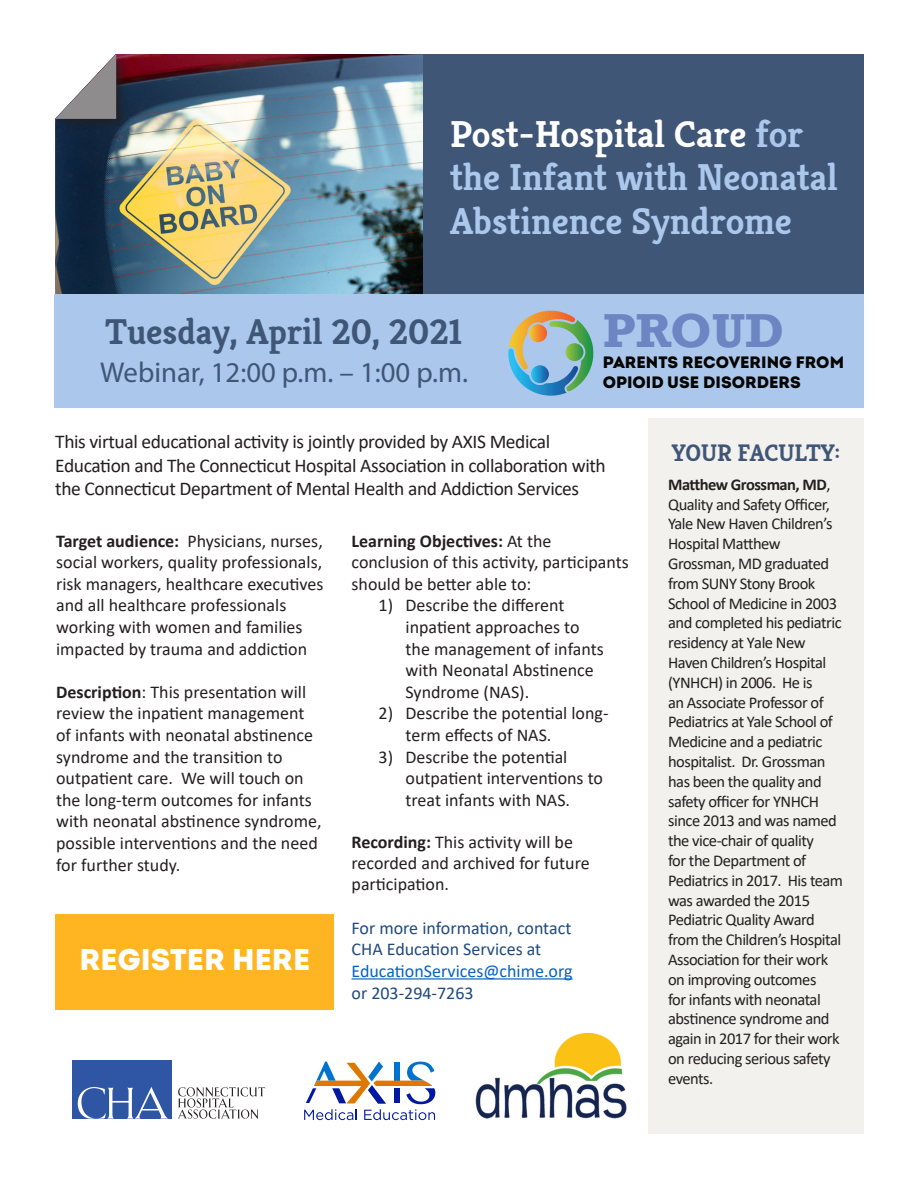
<style>
.page{position:relative;width:918px;height:1188px;background:#fff}
.page>*{position:absolute;margin:0;border:0;box-sizing:border-box;transform-origin:0 0}
.t1{font:700 48.9px "Rockwell";color:#6c85c3}
.t2{font:700 37.5px/43.5px "Kreon";color:#abc7eb}
.t3{font:700 36px "Kreon";color:#3f5677}
.t4{font:30px "Intro Demo Black CAPS";color:#fff}
.t5{font:28.8px "Myriad Pro";color:#3f5677}
.t6{font:700 24px "Kreon";letter-spacing:-.005em;color:#3f5677}
.t7{font:19.5px/23.4px "Calibri";letter-spacing:-.02em;color:#231f20}
.List_Paragraph{font:18px/21.6px "Calibri";color:#231f20}
.t8{font:18px/21.6px "Calibri";color:#1f497d}
.t9{font:16.5px/19.8px "Calibri";letter-spacing:-.03em;color:#231f20}
.t10{font:16.5px/19.8px "Intro Demo Black CAPS";color:#050504}
.s1{color:#fff}
.s2{font-weight:700}
.s3{color:#0563c1}
</style>
<div class="page">
<div style="left:648px;top:418px;width:216px;height:716px;background:#f3f1ed"></div>
<img style="left:55px;top:54px;width:368px;height:241px">
<div style="left:423px;top:54px;width:441px;height:241px;background:#3f5677"></div>
<div style="left:54px;top:295px;width:810px;height:113px;background:#abc7eb"></div>
<div style="left:54px;top:52px;width:74px;height:79px;background:#231f20;opacity:.75"></div>
<svg style="left:55px;top:54px;width:61px;height:65px"></svg>
<svg style="left:178px;top:1087px;width:87px;height:32px"></svg>
<div style="left:72px;top:1060px;width:100px;height:59px;background:#2f56a4"></div>
<svg style="left:78px;top:1087px;width:90px;height:32px"></svg>
<hr style="left:352px;top:978px;width:221px;height:2px;background:#0563c1">
<div style="left:55px;top:915px;width:279px;height:95px;background:#ffb521"></div>
<svg style="left:508px;top:311px;width:86px;height:85px"></svg>
<svg style="left:531px;top:365px;width:18px;height:18px"></svg>
<svg style="left:529px;top:324px;width:18px;height:18px"></svg>
<svg style="left:304px;top:1062px;width:131px;height:58px"></svg>
<img style="left:475px;top:1034px;width:152px;height:85px">
<p class="t2" style="left:450px;top:112px;width:389px"><span class="s1">Post-Hospital Care</span> for the Infant with Neonatal<br>Abstinence Syndrome</p>
<p class="t3" style="left:105px;top:309px;width:358px">Tuesday, April 20, 2021</p>
<p class="t5" style="left:100px;top:354px;width:369px">Webinar, 12:00 p.m. – 1:00 p.m.</p>
<p class="t1" style="left:603px;top:301px;width:183px">PROUD</p>
<p class="t10" style="left:603px;top:353px;width:243px">PARENTS RECOVERING FROM<br>OPIOID USE DISORDERS</p>
<p class="t7" style="left:55px;top:430px;width:552px">This virtual educational activity is jointly provided by AXIS Medical<br>Education and The Connecticut Hospital Association in collaboration with the Connecticut Department of Mental Health and Addiction Services</p>
<p class="List_Paragraph" style="left:56px;top:529px;width:269px"><span class="s2">Target audience:</span> Physicians, nurses, social workers, quality professionals, risk managers, healthcare executives and all healthcare professionals working with women and families impacted by trauma and addiction</p>
<p class="List_Paragraph" style="left:56px;top:681px;width:267px"><span class="s2">Description</span>: This presentation will review the inpatient management of infants with neonatal abstinence syndrome and the transition to outpatient care. We will touch on the long-term outcomes for infants with neonatal abstinence syndrome, possible interventions and the need for further study.</p>
<p class="t4" style="left:79px;top:940px;width:232px">REGISTER HERE</p>
<p class="List_Paragraph" style="left:352px;top:529px;width:279px"><span class="s2">Learning Objectives:</span> At the conclusion of this activity, participants should be better able to:</p>
<p class="List_Paragraph" style="left:406px;top:594px;width:200px;text-indent:-27px">1) Describe the different inpatient approaches to the management of infants with Neonatal Abstinence<br>Syndrome (NAS).</p>
<p class="List_Paragraph" style="left:406px;top:702px;width:204px;text-indent:-27px">2) Describe the potential long&shy;term effects of NAS.</p>
<p class="List_Paragraph" style="left:406px;top:745px;width:199px;text-indent:-27px">3) Describe the potential outpatient interventions to treat infants with NAS.</p>
<p class="List_Paragraph" style="left:352px;top:831px;width:240px;line-height:21px"><span class="s2">Recording:</span> This activity will be recorded and archived for future participation.</p>
<p class="t8" style="left:352px;top:916px;width:223px">For more information, contact<br>CHA Education Services at<br><span class="s3">EducationServices@chime.org </span>or 203-294-7263</p>
<p class="t6" style="left:672px;top:438px;width:170px">YOUR FACULTY:</p>
<p class="t9" style="left:668px;top:474px;width:177px"><span class="s2">Matthew Grossman, MD</span>,<br>Quality and Safety Officer,<br>Yale New Haven Children’s<br>Hospital Matthew<br>Grossman, MD graduated from SUNY Stony Brook<br>School of Medicine in 2003 and completed his pediatric residency at Yale New<br>Haven Children’s Hospital (YNHCH) in 2006. He is<br>an Associate Professor of<br>Pediatrics at Yale School of<br>Medicine and a pediatric hospitalist. Dr. Grossman has been the quality and safety officer for YNHCH since 2013 and was named the vice-chair of quality<br>for the Department of<br>Pediatrics in 2017. His team was awarded the 2015<br>Pediatric Quality Award from the Children’s Hospital<br>Association for their work on improving outcomes<br>for infants with neonatal abstinence syndrome and again in 2017 for their work on reducing serious safety events.</p>
</div>
